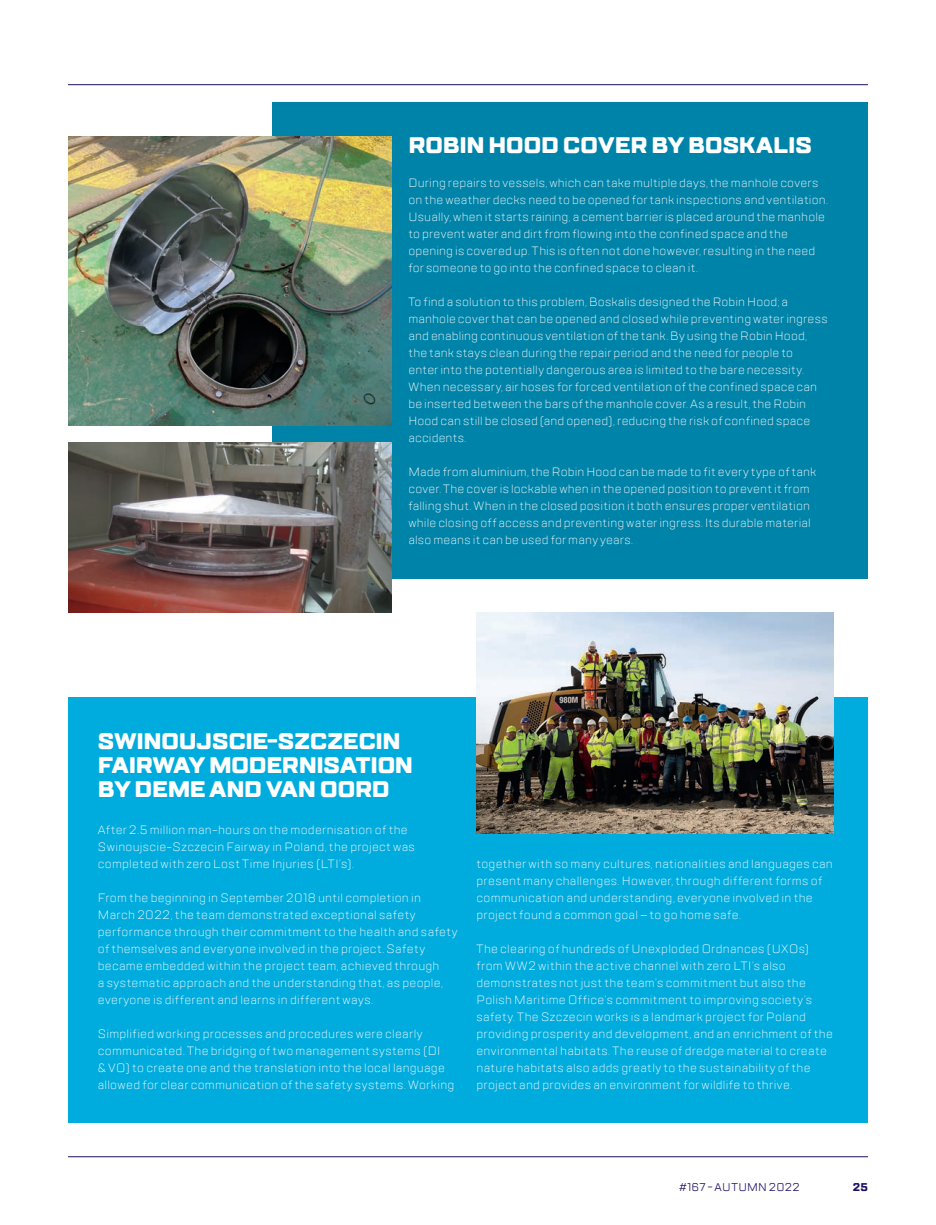
<style>
.page{position:relative;width:936px;height:1225px;background:#fff}
.page>*{position:absolute;margin:0;border:0;box-sizing:border-box;transform-origin:0 0}
.H2_Heading{font:800 22.5px/24px "TT Lakes";letter-spacing:-.015em;color:#fff}
.Bodytext{font:300 12px/17px "TT Lakes";letter-spacing:.02em;color:#fff}
.H2_Heading-2{font:300 12px/17px "TT Lakes";letter-spacing:.02em;color:#fff}
.t1{font:11.25px "TT Lakes";letter-spacing:.03em;color:#1b1061}
.t2{font:700 11.25px "TT Lakes";color:#1b1061}
</style>
<div class="page">
<div style="left:68px;top:697px;width:799px;height:426px;background:#00acdd"></div>
<div style="left:272px;top:102px;width:595px;height:476px;background:#0083a8"></div>
<img style="left:68px;top:136px;width:323px;height:289px">
<img style="left:68px;top:442px;width:323px;height:170px">
<img style="left:476px;top:612px;width:357px;height:221px">
<hr style="left:68px;top:84px;width:799px;height:1px;background:#1b1061">
<hr style="left:68px;top:1156px;width:799px;height:1px;background:#1b1061">
<p class="H2_Heading" style="left:408px;top:134px;width:405px">ROBIN HOOD COVER BY BOSKALIS</p>
<p class="Bodytext" style="left:408px;top:174px;width:421px">During repairs to vessels, which can take multiple days, the manhole covers on the weather decks need to be opened for tank inspections and ventilation.<br>Usually, when it starts raining, a cement barrier is placed around the manhole to prevent water and dirt from flowing into the confined space and the opening is covered up. This is often not done however, resulting in the need for someone to go into the confined space to clean it.</p>
<p class="Bodytext" style="left:408px;top:293px;width:421px">To find a solution to this problem, Boskalis designed the Robin Hood; a manhole cover that can be opened and closed while preventing water ingress and enabling continuous ventilation of the tank. By using the Robin Hood, the tank stays clean during the repair period and the need for people to<br>enter into the potentially dangerous area is limited to the bare necessity.<br>When necessary, air hoses for forced ventilation of the confined space can be inserted between the bars of the manhole cover. As a result, the Robin Hood can still be closed (and opened), reducing the risk of confined space accidents.</p>
<p class="Bodytext" style="left:408px;top:463px;width:409px">Made from aluminium, the Robin Hood can be made to fit every type of tank cover. The cover is lockable when in the opened position to prevent it from falling shut. When in the closed position it both ensures proper ventilation while closing off access and preventing water ingress. Its durable material also means it can be used for many years.</p>
<p class="H2_Heading" style="left:98px;top:729px;width:317px">SWINOUJSCIE-SZCZECIN<br>FAIRWAY MODERNISATION<br>BY DEME AND VAN OORD</p>
<p class="H2_Heading-2" style="left:98px;top:821px;width:318px">After 2.5 million man-hours on the modernisation of the<br>Swinoujscie-Szczecin Fairway in Poland, the project was completed with zero Lost Time Injuries (LTI’s).</p>
<p class="Bodytext" style="left:98px;top:889px;width:361px">From the beginning in September 2018 until completion in March 2022, the team demonstrated exceptional safety performance through their commitment to the health and safety of themselves and everyone involved in the project. Safety became embedded within the project team, achieved through<br>a systematic approach and the understanding that, as people, everyone is different and learns in different ways.</p>
<p class="Bodytext" style="left:98px;top:1025px;width:358px">Simplified working processes and procedures were clearly communicated. The bridging of two management systems (DI<br>&amp; VO) to create one and the translation into the local language allowed for clear communication of the safety systems. Working</p>
<p class="Bodytext" style="left:476px;top:855px;width:358px">together with so many cultures, nationalities and languages can present many challenges. However, through different forms of communication and understanding, everyone involved in the project found a common goal – to go home safe.</p>
<p class="Bodytext" style="left:476px;top:940px;width:358px">The clearing of hundreds of Unexploded Ordnances (UXOs) from WW2 within the active channel with zero LTI’s also demonstrates not just the team’s commitment but also the Polish Maritime Office’s commitment to improving society’s safety. The Szczecin works is a landmark project for Poland providing prosperity and development, and an enrichment of the environmental habitats. The reuse of dredge material to create nature habitats also adds greatly to the sustainability of the project and provides an environment for wildlife to thrive.</p>
<p class="t1" style="left:679px;top:1179px;width:122px">#167 - AUTUMN 2022</p>
<p class="t2" style="left:852px;top:1179px;width:17px">25</p>
</div>
